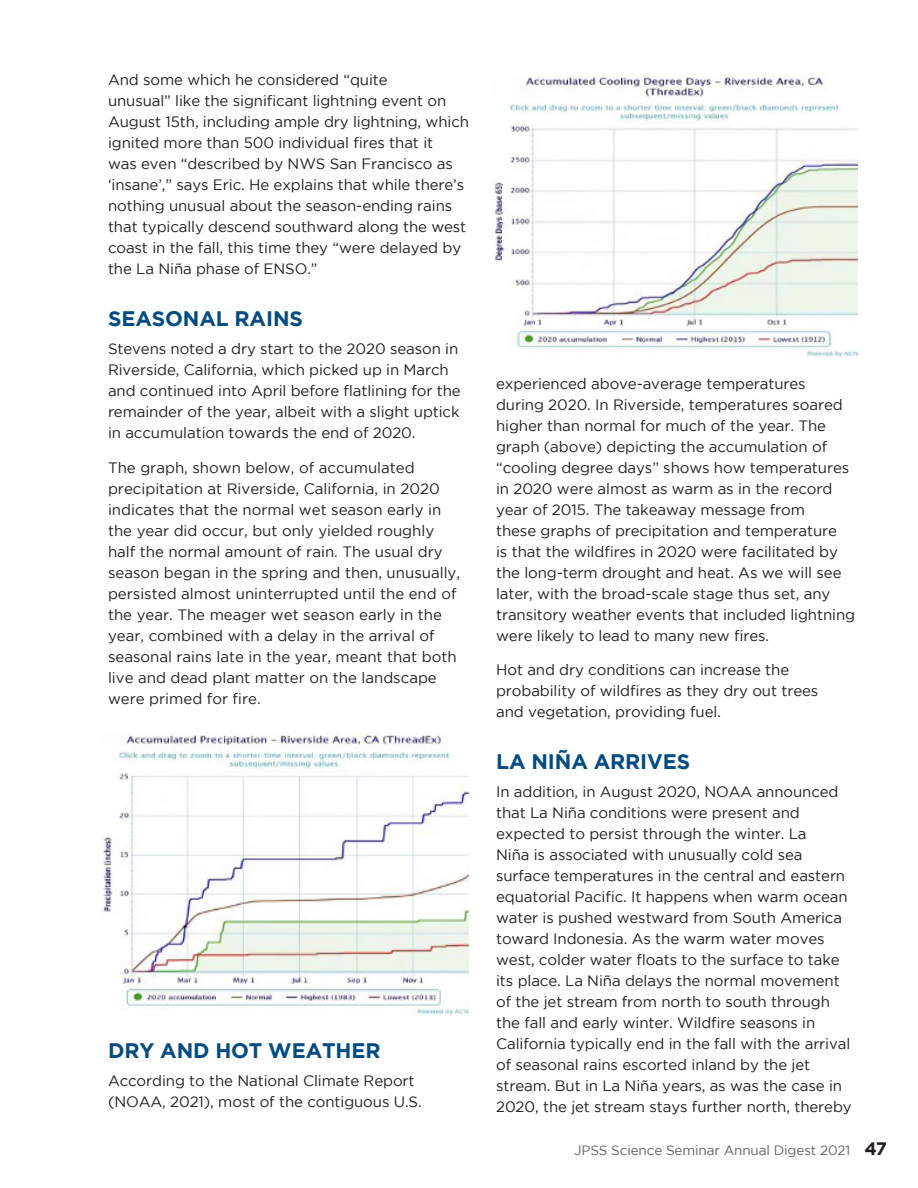
<style>
.page{position:relative;width:918px;height:1188px;background:#fff}
.page>*{position:absolute;margin:0;border:0;box-sizing:border-box;transform-origin:0 0}
.t1{font:700 21px "Gotham";letter-spacing:-.005em;color:#034c81}
.Body{font:15px/21px "Gotham";letter-spacing:-.005em;color:#231f20}
.t2{font:13.5px "Gotham";letter-spacing:-.01em;color:#636366}
.s1{font-weight:700;font-size:18px;color:#231f20}
</style>
<div class="page">
<img style="left:103px;top:732px;width:366px;height:283px">
<img style="left:493px;top:74px;width:364px;height:283px">
<p class="Body" style="left:108px;top:69px;width:363px">And some which he considered “quite<br>unusual” like the significant lightning event on August 15th, including ample dry lightning, which ignited more than 500 individual fires that it<br>was even “described by NWS San Francisco as ‘insane’,” says Eric. He explains that while there’s nothing unusual about the season-ending rains that typically descend southward along the west coast in the fall, this time they “were delayed by the La Niña phase of ENSO.”</p>
<h2 class="t1" style="left:108px;top:307px;width:196px">SEASONAL RAINS</h2>
<p class="Body" style="left:108px;top:338px;width:354px">Stevens noted a dry start to the 2020 season in Riverside, California, which picked up in March and continued into April before flatlining for the remainder of the year, albeit with a slight uptick in accumulation towards the end of 2020.</p>
<p class="Body" style="left:108px;top:457px;width:354px">The graph, shown below, of accumulated precipitation at Riverside, California, in 2020 indicates that the normal wet season early in the year did occur, but only yielded roughly half the normal amount of rain. The usual dry season began in the spring and then, unusually, persisted almost uninterrupted until the end of the year. The meager wet season early in the year, combined with a delay in the arrival of seasonal rains late in the year, meant that both live and dead plant matter on the landscape were primed for fire.</p>
<h2 class="t1" style="left:108px;top:1039px;width:274px">DRY AND HOT WEATHER</h2>
<p class="Body" style="left:108px;top:1070px;width:315px">According to the National Climate Report (NOAA, 2021), most of the contiguous U.S.</p>
<p class="Body" style="left:496px;top:373px;width:361px">experienced above-average temperatures during 2020. In Riverside, temperatures soared higher than normal for much of the year. The graph (above) depicting the accumulation of “cooling degree days” shows how temperatures in 2020 were almost as warm as in the record year of 2015. The takeaway message from<br>these graphs of precipitation and temperature<br>is that the wildfires in 2020 were facilitated by the long-term drought and heat. As we will see later, with the broad-scale stage thus set, any transitory weather events that included lightning were likely to lead to many new fires.</p>
<p class="Body" style="left:496px;top:659px;width:324px">Hot and dry conditions can increase the probability of wildfires as they dry out trees and vegetation, providing fuel.</p>
<h2 class="t1" style="left:496px;top:750px;width:195px">LA NIÑA ARRIVES</h2>
<p class="Body" style="left:496px;top:781px;width:357px">In addition, in August 2020, NOAA announced that La Niña conditions were present and expected to persist through the winter. La<br>Niña is associated with unusually cold sea surface temperatures in the central and eastern equatorial Pacific. It happens when warm ocean water is pushed westward from South America toward Indonesia. As the warm water moves west, colder water floats to the surface to take its place. La Niña delays the normal movement of the jet stream from north to south through the fall and early winter. Wildfire seasons in California typically end in the fall with the arrival of seasonal rains escorted inland by the jet stream. But in La Niña years, as was the case in 2020, the jet stream stays further north, thereby</p>
<p class="t2" style="left:574px;top:1143px;width:314px">JPSS Science Seminar Annual Digest 2021 <span class="s1">47</span></p>
</div>
